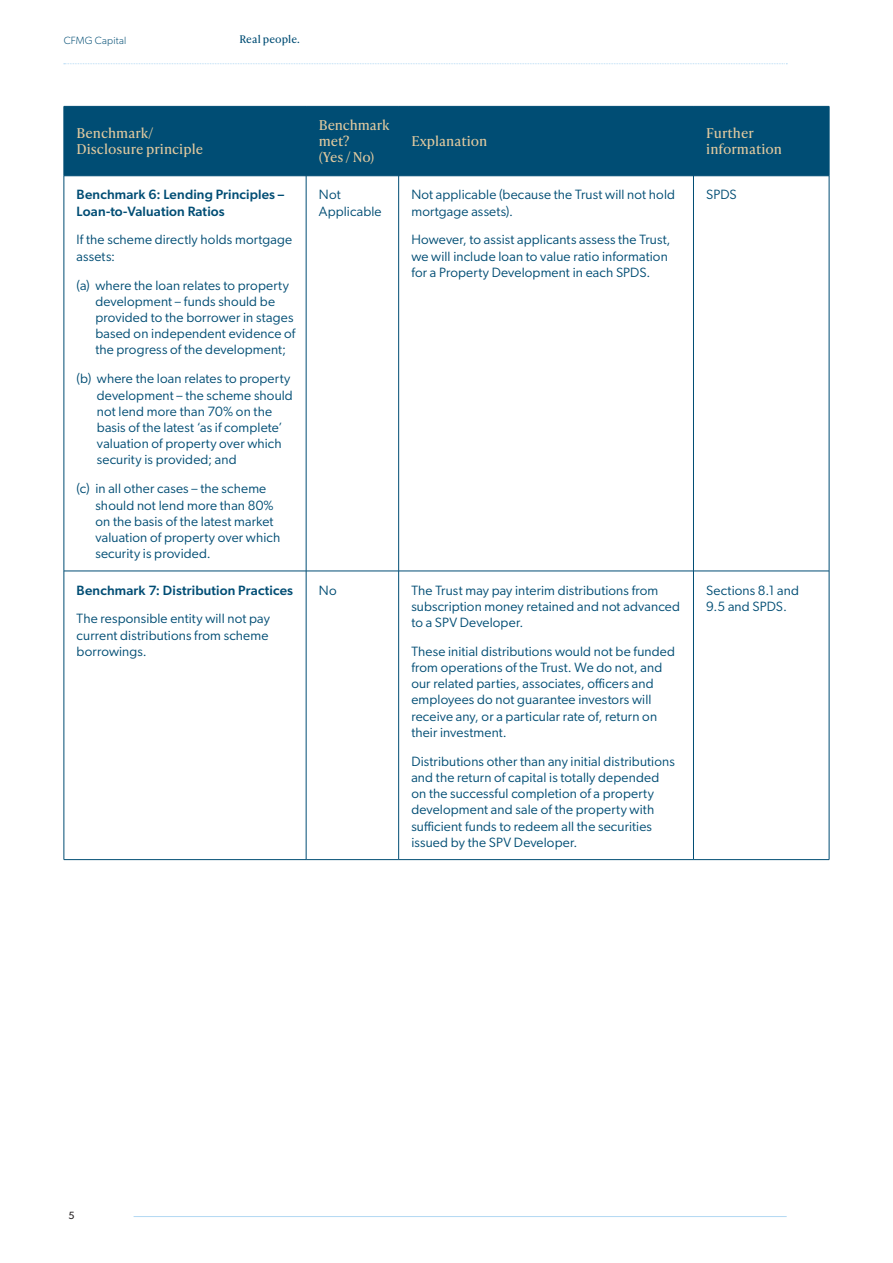
<style>
.page{position:relative;width:893px;height:1263px;background:#fff}
.page>*{position:absolute;margin:0;border:0;box-sizing:border-box;transform-origin:0 0}
.Body_Text{font:13.5px/16.2px "Gibson";letter-spacing:.01em;color:#004d74}
.Body_Text-2{font:500 13.5px/16.2px "Gibson";letter-spacing:.015em;color:#004d74}
.t1{font:13.5px/16.2px "Ivy Presto Text";color:#e0c99f}
.t2{font:300 10.5px "Gibson";letter-spacing:.015em;color:#004d74}
.t3{font:10.5px "Ivy Presto Text";letter-spacing:.01em;color:#004d74}
.t4{font:10.5px "Gibson";color:#231f20}
</style>
<div class="page">
<hr style="left:134px;top:1216px;width:653px;height:1px;background:#b2d8f3">
<svg style="left:64px;top:63px;width:723px;height:1px"></svg>
<div style="left:65px;top:107px;width:764px;height:68px;background:#004d74"></div>
<hr style="left:64px;top:175px;width:242px;height:1px;background:#004d74">
<hr style="left:306px;top:175px;width:93px;height:1px;background:#004d74">
<hr style="left:399px;top:175px;width:294px;height:1px;background:#004d74">
<hr style="left:693px;top:175px;width:136px;height:1px;background:#004d74">
<hr style="left:64px;top:571px;width:242px;height:1px;background:#004d74">
<hr style="left:306px;top:571px;width:93px;height:1px;background:#004d74">
<hr style="left:399px;top:571px;width:294px;height:1px;background:#004d74">
<hr style="left:693px;top:571px;width:136px;height:1px;background:#004d74">
<hr style="left:64px;top:859px;width:242px;height:1px;background:#004d74">
<hr style="left:306px;top:859px;width:93px;height:1px;background:#004d74">
<hr style="left:399px;top:859px;width:294px;height:1px;background:#004d74">
<hr style="left:693px;top:859px;width:136px;height:1px;background:#004d74">
<hr style="left:64px;top:106px;width:242px;height:1px;background:#004d74">
<hr style="left:64px;top:106px;width:1px;height:70px;background:#004d74">
<hr style="left:64px;top:176px;width:1px;height:395px;background:#004d74">
<hr style="left:64px;top:571px;width:1px;height:288px;background:#004d74">
<hr style="left:306px;top:106px;width:93px;height:1px;background:#004d74">
<hr style="left:306px;top:106px;width:1px;height:70px;background:#004d74">
<hr style="left:306px;top:176px;width:1px;height:395px;background:#004d74">
<hr style="left:306px;top:571px;width:1px;height:288px;background:#004d74">
<hr style="left:399px;top:106px;width:294px;height:1px;background:#004d74">
<hr style="left:398px;top:106px;width:1px;height:70px;background:#004d74">
<hr style="left:398px;top:176px;width:1px;height:395px;background:#004d74">
<hr style="left:398px;top:571px;width:1px;height:288px;background:#004d74">
<hr style="left:693px;top:106px;width:136px;height:1px;background:#004d74">
<hr style="left:693px;top:106px;width:1px;height:70px;background:#004d74">
<hr style="left:693px;top:176px;width:1px;height:395px;background:#004d74">
<hr style="left:693px;top:571px;width:1px;height:288px;background:#004d74">
<hr style="left:829px;top:106px;width:1px;height:70px;background:#004d74">
<hr style="left:829px;top:176px;width:1px;height:395px;background:#004d74">
<hr style="left:829px;top:571px;width:1px;height:288px;background:#004d74">
<p class="t2" style="left:64px;top:34px;width:64px">CFMG Capital</p>
<p class="t3" style="left:240px;top:32px;width:62px">Real people.</p>
<p class="t1" style="left:77px;top:125px;width:79px">Benchmark/</p>
<p class="t1" style="left:77px;top:141px;width:128px">Disclosure principle</p>
<p class="Body_Text-2" style="left:77px;top:186px;width:209px">Benchmark 6: Lending Principles –<br>Loan-to-Valuation Ratios</p>
<p class="Body_Text" style="left:77px;top:232px;width:217px">If the scheme directly holds mortgage assets:</p>
<p class="Body_Text" style="left:95px;top:277px;width:201px;text-indent:-19px">(a) where the loan relates to property development – funds should be provided to the borrower in stages based on independent evidence of the progress of the development;</p>
<p class="Body_Text" style="left:97px;top:370px;width:197px;text-indent:-20px">(b) where the loan relates to property development – the scheme should not lend more than 70% on the basis of the latest ‘as if complete’ valuation of property over which security is provided; and</p>
<p class="Body_Text" style="left:95px;top:480px;width:186px;text-indent:-19px">(c) in all other cases – the scheme should not lend more than 80% on the basis of the latest market valuation of property over which security is provided.</p>
<p class="Body_Text-2" style="left:77px;top:581px;width:218px">Benchmark 7: Distribution Practices</p>
<p class="Body_Text" style="left:77px;top:610px;width:195px;text-align:justify">The responsible entity will not pay current distributions from scheme borrowings.</p>
<p class="t1" style="left:319px;top:116px;width:72px">Benchmark met?</p>
<p class="t1" style="left:319px;top:149px;width:57px">(Yes / No)</p>
<p class="t1" style="left:411px;top:133px;width:78px">Explanation</p>
<p class="t1" style="left:706px;top:125px;width:77px">Further information</p>
<p class="Body_Text" style="left:319px;top:186px;width:64px">Not<br>Applicable</p>
<p class="Body_Text" style="left:411px;top:186px;width:265px">Not applicable (because the Trust will not hold mortgage assets).</p>
<p class="Body_Text" style="left:411px;top:232px;width:261px">However, to assist applicants assess the Trust, we will include loan to value ratio information for a Property Development in each SPDS.</p>
<p class="Body_Text" style="left:706px;top:186px;width:32px">SPDS</p>
<p class="Body_Text" style="left:319px;top:581px;width:19px">No</p>
<p class="Body_Text" style="left:411px;top:581px;width:270px">The Trust may pay interim distributions from subscription money retained and not advanced to a SPV Developer.</p>
<p class="Body_Text" style="left:411px;top:643px;width:265px">These initial distributions would not be funded from operations of the Trust. We do not, and our related parties, associates, officers and employees do not guarantee investors will receive any, or a particular rate of, return on their investment.</p>
<p class="Body_Text" style="left:411px;top:753px;width:265px">Distributions other than any initial distributions and the return of capital is totally depended on the successful completion of a property development and sale of the property with sufficient funds to redeem all the securities issued by the SPV Developer.</p>
<p class="Body_Text" style="left:706px;top:581px;width:94px">Sections 8.1 and<br>9.5 and SPDS.</p>
<p class="t4" style="left:68px;top:1209px;width:8px">5</p>
</div>
